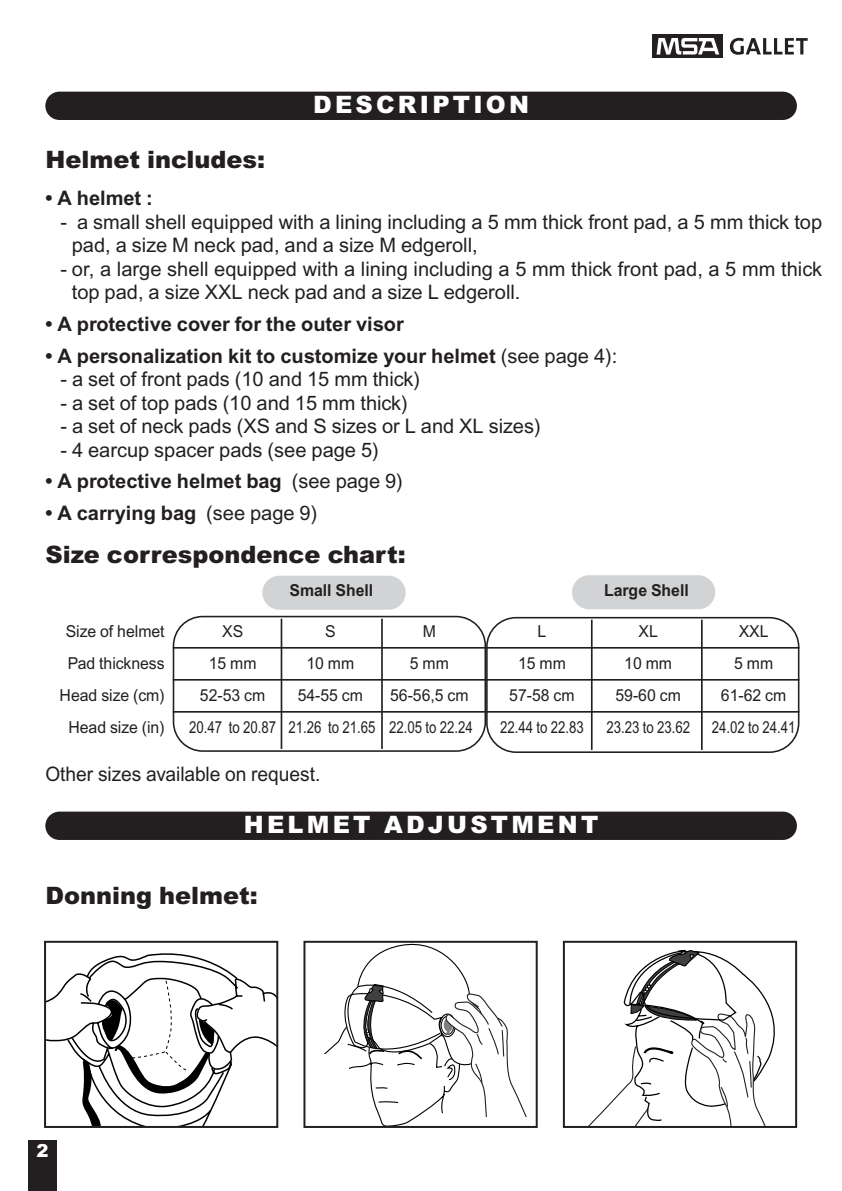
<style>
.page{position:relative;width:842px;height:1191px;background:#fff}
.page>*{position:absolute;margin:0;border:0;box-sizing:border-box;transform-origin:0 0}
.t1{font:900 24px "Arial";color:#231f20}
.t2{font:900 24px "Arial";letter-spacing:.135em;color:#fff}
.t3{font:20px/23.4px "Arial";color:#231f20}
.t4{font:700 20px "Arial";color:#231f20}
.t5{font:20px "Arial";color:#231f20;scale:.96 1}
.t6{font:900 18px "Arial";color:#fff}
.t7{font:16.4px/32px "Arial";color:#231f20;text-align:center;scale:.96 1}
.t8{font:16.4px "Arial";color:#231f20;scale:.8 1}
.t9{font:700 16.4px "Arial";color:#231f20;scale:.96 1}
.s1{font-weight:400}
</style>
<div class="page">
<svg style="left:730px;top:38px;width:78px;height:17px"></svg>
<div style="left:652px;top:35px;width:70px;height:23px;background:#231f20"></div>
<svg style="left:656px;top:38px;width:63px;height:17px"></svg>
<div style="left:28px;top:1140px;width:29px;height:50px;background:#231f20"></div>
<div style="left:45px;top:92px;width:752px;height:28px;background:#231f20;border-radius:14px"></div>
<div style="left:45px;top:811px;width:752px;height:29px;background:#231f20;border-radius:14px"></div>
<svg style="left:47px;top:953px;width:228px;height:172px"></svg>
<div style="left:44px;top:940px;width:234px;height:188px;border:2px solid #231f20"></div>
<svg style="left:324px;top:943px;width:203px;height:182px"></svg>
<div style="left:469px;top:1117px;width:68px;height:10px;background:#fff"></div>
<div style="left:304px;top:1054px;width:45px;height:27px;background:#fff"></div>
<div style="left:303px;top:940px;width:235px;height:188px;border:2px solid #231f20"></div>
<svg style="left:589px;top:949px;width:186px;height:176px"></svg>
<div style="left:563px;top:940px;width:234px;height:188px;border:2px solid #231f20"></div>
<div style="left:572px;top:575px;width:143px;height:34px;background:#d1d3d4;border-radius:17px"></div>
<div style="left:262px;top:576px;width:144px;height:34px;background:#d1d3d4;border-radius:17px"></div>
<svg style="left:486px;top:617px;width:313px;height:136px"></svg>
<svg style="left:173px;top:616px;width:313px;height:136px"></svg>
<hr style="left:173px;top:647px;width:626px;height:1px;background:#231f20">
<hr style="left:173px;top:679px;width:626px;height:1px;background:#231f20">
<hr style="left:173px;top:711px;width:626px;height:1px;background:#231f20">
<hr style="left:281px;top:618px;width:1px;height:131px;background:#231f20">
<hr style="left:381px;top:618px;width:2px;height:131px;background:#231f20">
<hr style="left:591px;top:619px;width:2px;height:131px;background:#231f20">
<hr style="left:701px;top:619px;width:2px;height:131px;background:#231f20">
<p class="t2" style="left:313px;top:96px;width:218px">DESCRIPTION</p>
<p class="t1" style="left:45px;top:151px;width:221px">Helmet includes:</p>
<p class="t4" style="left:45px;top:191px;width:109px">• A helmet :</p>
<p class="t3" style="left:72px;top:212px;width:752px;text-indent:-11px">- a small shell equipped with a lining including a 5 mm thick front pad, a 5 mm thick top pad, a size M neck pad, and a size M edgeroll,</p>
<p class="t3" style="left:72px;top:259px;width:752px;text-indent:-11px">- or, a large shell equipped with a lining including a 5 mm thick front pad, a 5 mm thick top pad, a size XXL neck pad and a size L edgeroll.</p>
<p class="t4" style="left:45px;top:317px;width:360px">• A protective cover for the outer visor</p>
<p class="t4" style="left:45px;top:349px;width:573px">• A personalization kit to customize your helmet <span class="s1">(see page 4):</span></p>
<p class="t3" style="left:60px;top:370px;width:361px">- a set of front pads (10 and 15 mm thick)</p>
<p class="t3" style="left:60px;top:393px;width:349px">- a set of top pads (10 and 15 mm thick)</p>
<p class="t3" style="left:60px;top:416px;width:482px">- a set of neck pads (XS and S sizes or L and XL sizes)</p>
<p class="t3" style="left:60px;top:440px;width:320px">- 4 earcup spacer pads (see page 5)</p>
<p class="t4" style="left:45px;top:474px;width:359px">• A protective helmet bag <span class="s1">(see page 9)</span></p>
<p class="t4" style="left:45px;top:506px;width:274px">• A carrying bag <span class="s1">(see page 9)</span></p>
<p class="t1" style="left:45px;top:545px;width:362px">Size correspondence chart:</p>
<p class="t9" style="left:289px;top:585px;width:89px">Small Shell</p>
<p class="t9" style="left:604px;top:585px;width:90px">Large Shell</p>
<p class="t7" style="left:60px;top:617px;width:111px">Size of helmet<br>Pad thickness<br>Head size (cm)<br>Head size (in)</p>
<p class="t5" style="left:45px;top:766px;width:288px">Other sizes available on request.</p>
<p class="t7" style="left:222px;top:617px;width:23px">XS</p>
<p class="t7" style="left:325px;top:617px;width:12px">S</p>
<p class="t7" style="left:423px;top:617px;width:15px">M</p>
<p class="t7" style="left:538px;top:617px;width:11px">L</p>
<p class="t7" style="left:638px;top:617px;width:22px">XL</p>
<p class="t7" style="left:739px;top:617px;width:33px">XXL</p>
<p class="t7" style="left:209px;top:649px;width:51px">15 mm</p>
<p class="t7" style="left:306px;top:649px;width:51px">10 mm</p>
<p class="t7" style="left:410px;top:649px;width:42px">5 mm</p>
<p class="t7" style="left:518px;top:649px;width:51px">15 mm</p>
<p class="t7" style="left:624px;top:649px;width:51px">10 mm</p>
<p class="t7" style="left:734px;top:649px;width:42px">5 mm</p>
<p class="t7" style="left:200px;top:681px;width:70px">52-53 cm</p>
<p class="t7" style="left:298px;top:681px;width:70px">54-55 cm</p>
<p class="t7" style="left:390px;top:681px;width:83px">56-56,5 cm</p>
<p class="t7" style="left:509px;top:681px;width:70px">57-58 cm</p>
<p class="t7" style="left:615px;top:681px;width:70px">59-60 cm</p>
<p class="t7" style="left:721px;top:681px;width:70px">61-62 cm</p>
<p class="t8" style="left:189px;top:721px;width:356px">20.47 to 20.87 21.26 to 21.65 22.05 to 22.24</p>
<p class="t8" style="left:500px;top:721px;width:106px">22.44 to 22.83</p>
<p class="t8" style="left:606px;top:721px;width:106px">23.23 to 23.62</p>
<p class="t8" style="left:712px;top:721px;width:106px">24.02 to 24.41</p>
<p class="t2" style="left:244px;top:816px;width:356px">HELMET ADJUSTMENT</p>
<p class="t1" style="left:45px;top:887px;width:214px">Donning helmet:</p>
<p class="t6" style="left:37px;top:1144px;width:14px">2</p>
</div>
